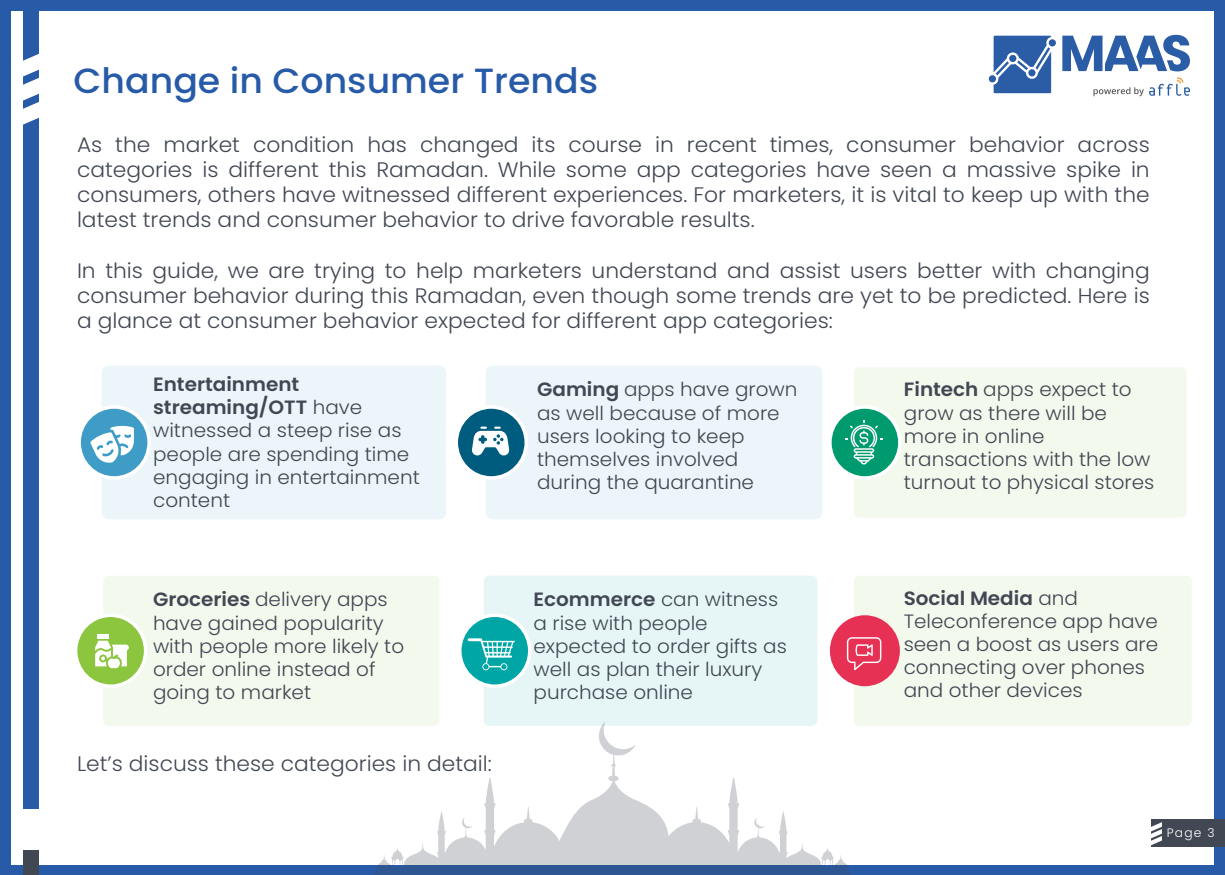
<style>
.page{position:relative;width:1225px;height:875px;background:#285ba7}
.page>*{position:absolute;margin:0;border:0;box-sizing:border-box;transform-origin:0 0}
.t1{font:500 35px "Poppins";color:#285ba7;scale:1.04 1}
.t2{font:300 21px/25.2px "Poppins";color:#414753;text-align:justify;scale:1.04 1}
.t3{font:300 19.25px/23.1px "Poppins";color:#414753;scale:1.04 1}
.t4{font:300 12.25px "Poppins";color:#fff}
.s1{font-weight:600}
</style>
<div class="page">
<div style="left:11px;top:11px;width:1203px;height:853px;background:#fff"></div>
<div style="left:23px;top:0;width:16px;height:808px;background:#285ba7"></div>
<div style="left:23px;top:850px;width:16px;height:25px;background:#414753"></div>
<svg style="left:23px;top:53px;width:16px;height:72px"></svg>
<div style="left:1152px;top:819px;width:73px;height:28px;background:#414753"></div>
<svg style="left:1151px;top:822px;width:11px;height:25px"></svg>
<svg style="left:374px;top:729px;width:477px;height:146px"></svg>
<div style="left:482px;top:574px;width:337px;height:154px;background:#e6f6f6;border-radius:7px"></div>
<div style="left:480px;top:572px;width:341px;height:157px;border:4px solid #fff;border-radius:7px"></div>
<div style="left:460px;top:615px;width:70px;height:71px;background:#00a6a6;border-radius:50%"></div>
<div style="left:458px;top:614px;width:74px;height:74px;border:4px solid #fff;border-radius:50%"></div>
<hr style="left:482px;top:641px;width:33px;height:1px;background:#fff">
<svg style="left:468px;top:638px;width:45px;height:31px"></svg>
<div style="left:102px;top:574px;width:339px;height:154px;background:#f3f9ec;border-radius:7px"></div>
<div style="left:100px;top:572px;width:343px;height:157px;border:4px solid #fff;border-radius:7px"></div>
<div style="left:76px;top:615px;width:70px;height:71px;background:#8cc63f;border-radius:50%"></div>
<div style="left:74px;top:614px;width:73px;height:74px;border:4px solid #fff;border-radius:50%"></div>
<hr style="left:97px;top:635px;width:12px;height:4px;background:#fff">
<svg style="left:95px;top:641px;width:34px;height:27px"></svg>
<div style="left:486px;top:366px;width:336px;height:153px;background:#ecf5f9;border-radius:7px"></div>
<div style="left:456px;top:407px;width:70px;height:71px;background:#005c7f;border-radius:50%"></div>
<div style="left:455px;top:405px;width:73px;height:75px;border:4px solid #fff;border-radius:50%"></div>
<svg style="left:472px;top:427px;width:37px;height:28px"></svg>
<div style="left:852px;top:366px;width:336px;height:153px;background:#f3f9ec;border-radius:7px"></div>
<div style="left:850px;top:364px;width:340px;height:157px;border:4px solid #fff;border-radius:7px"></div>
<div style="left:830px;top:407px;width:70px;height:71px;background:#009a6f;border-radius:50%"></div>
<div style="left:828px;top:405px;width:74px;height:75px;border:4px solid #fff;border-radius:50%"></div>
<svg style="left:845px;top:420px;width:38px;height:45px"></svg>
<div style="left:852px;top:574px;width:342px;height:154px;background:#f3f9ec;border-radius:7px"></div>
<div style="left:850px;top:572px;width:345px;height:157px;border:4px solid #fff;border-radius:7px"></div>
<div style="left:830px;top:615px;width:70px;height:71px;background:#e63155;border-radius:50%"></div>
<svg style="left:847px;top:637px;width:34px;height:33px"></svg>
<div style="left:102px;top:366px;width:344px;height:153px;background:#ecf5f9;border-radius:7px"></div>
<div style="left:79px;top:407px;width:70px;height:71px;background:#3e9cc6;border-radius:50%"></div>
<div style="left:77px;top:405px;width:74px;height:75px;border:4px solid #fff;border-radius:50%"></div>
<svg style="left:90px;top:426px;width:44px;height:37px"></svg>
<svg style="left:1062px;top:35px;width:128px;height:61px"></svg>
<div style="left:1049px;top:39px;width:7px;height:7px;background:#2b5ca6;border-radius:50%"></div>
<div style="left:989px;top:75px;width:7px;height:7px;background:#2b5ca6;border-radius:50%"></div>
<svg style="left:994px;top:36px;width:57px;height:57px;background:#4973b2"></svg>
<div style="left:1009px;top:55px;width:7px;height:7px;background:#2b5ca6;border-radius:50%"></div>
<h1 class="t1" style="left:74px;top:60px;width:506px">Change in Consumer Trends</h1>
<p class="t2" style="left:77px;top:132px;width:1033px">As the market condition has changed its course in recent times, consumer behavior across categories is different this Ramadan. While some app categories have seen a massive spike in consumers, others have witnessed different experiences. For marketers, it is vital to keep up with the latest trends and consumer behavior to drive favorable results.</p>
<p class="t2" style="left:77px;top:258px;width:1033px">In this guide, we are trying to help marketers understand and assist users better with changing consumer behavior during this Ramadan, even though some trends are yet to be predicted. Here is a glance at consumer behavior expected for different app categories:</p>
<p class="t3" style="left:153px;top:373px;width:258px"><span class="s1">Entertainment streaming/OTT</span> have witnessed a steep rise as people are spending time engaging in entertainment content</p>
<p class="t3" style="left:537px;top:378px;width:252px"><span class="s1">Gaming</span> apps have grown as well because of more users looking to keep themselves involved during the quarantine</p>
<p class="t3" style="left:904px;top:378px;width:243px"><span class="s1">Fintech</span> apps expect to grow as there will be more in online transactions with the low turnout to physical stores</p>
<p class="t3" style="left:153px;top:588px;width:243px"><span class="s1">Groceries</span> delivery apps have gained popularity with people more likely to order online instead of going to market</p>
<p class="t2" style="left:77px;top:751px;width:400px">Let’s discuss these categories in detail:</p>
<p class="t3" style="left:534px;top:588px;width:245px"><span class="s1">Ecommerce</span> can witness a rise with people expected to order gifts as well as plan their luxury purchase online</p>
<p class="t3" style="left:904px;top:587px;width:246px"><span class="s1">Social Media</span> and<br>Teleconference app have seen a boost as users are connecting over phones and other devices</p>
<p class="t4" style="left:1167px;top:825px;width:49px">Page 3</p>
</div>
